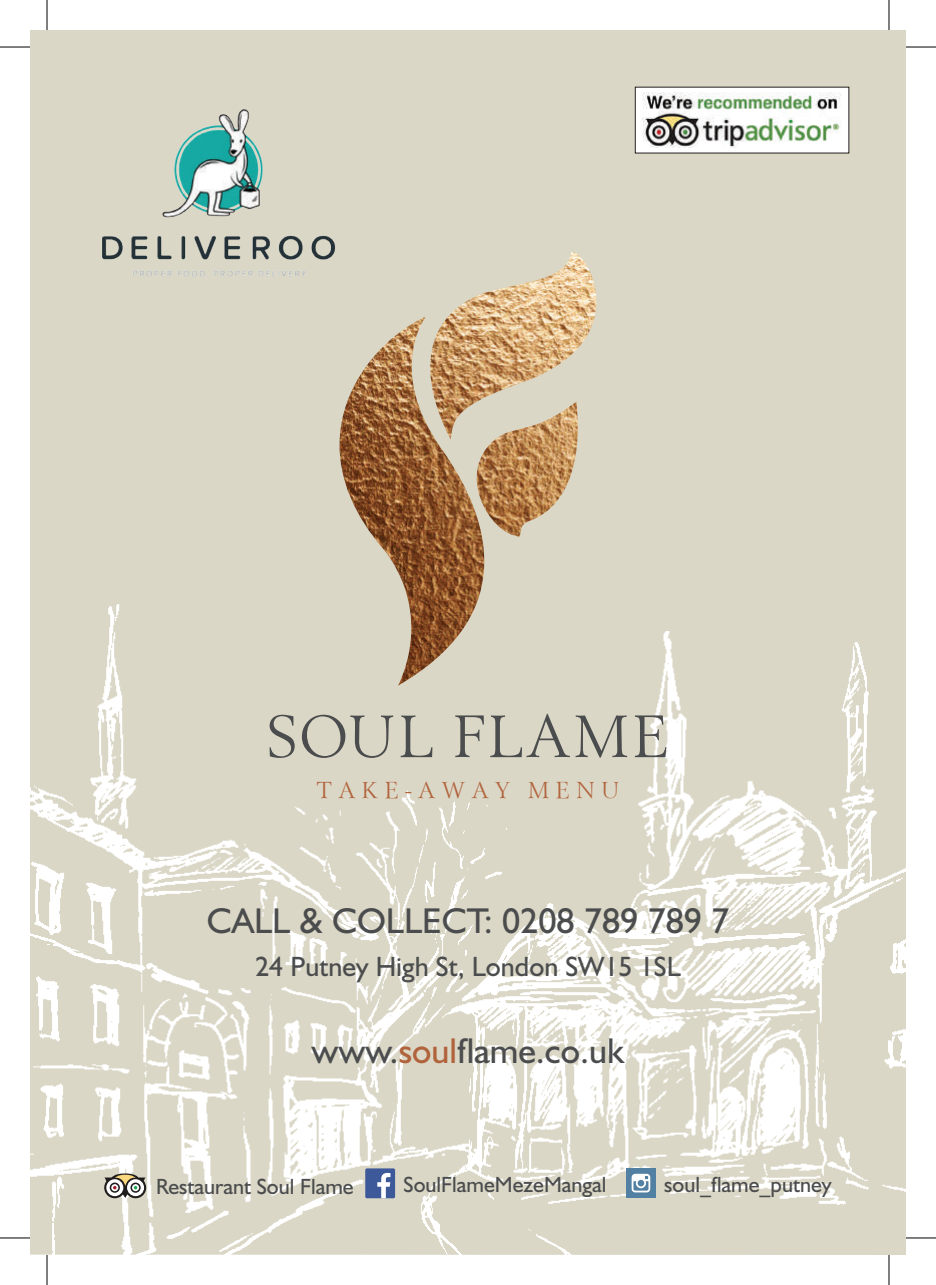
<style>
.page{position:relative;width:936px;height:1285px;background:#fff}
.page>*{position:absolute;margin:0;border:0;box-sizing:border-box;transform-origin:0 0}
.t1{font:36px "Humanist 521 BT";color:#4b4c4d}
.t2{font:28px "Humanist 521 BT";color:#4b4c4d}
.t3{font:24px "Berling T";letter-spacing:.28em;color:#b1633c}
.t4{font:22px "Humanist 521 BT";color:#4b4c4d}
.s1{color:#b1633c}
</style>
<div class="page">
<div style="left:30px;top:30px;width:876px;height:1225px;background:#dad7c6"></div>
<img style="left:30px;top:604px;width:876px;height:651px">
<img style="left:340px;top:252px;width:296px;height:433px">
<svg style="left:270px;top:714px;width:25px;height:44px"></svg>
<svg style="left:302px;top:714px;width:91px;height:44px"></svg>
<svg style="left:401px;top:715px;width:31px;height:42px"></svg>
<svg style="left:455px;top:715px;width:29px;height:42px"></svg>
<svg style="left:490px;top:713px;width:80px;height:44px"></svg>
<svg style="left:576px;top:715px;width:51px;height:42px"></svg>
<svg style="left:635px;top:715px;width:31px;height:42px"></svg>
<div style="left:626px;top:1168px;width:30px;height:30px;background:#5280a3"></div>
<svg style="left:632px;top:1173px;width:18px;height:19px"></svg>
<svg style="left:104px;top:1173px;width:42px;height:25px"></svg>
<div style="left:365px;top:1168px;width:30px;height:30px;background:#3d5999;border-radius:2px"></div>
<svg style="left:377px;top:1173px;width:13px;height:25px"></svg>
<div style="left:635px;top:87px;width:214px;height:66px;background:#fff"></div>
<img style="left:642px;top:93px;width:200px;height:54px">
<img style="left:102px;top:109px;width:248px;height:216px">
<hr style="left:0;top:47px;width:30px;height:1px;background:#000">
<hr style="left:906px;top:47px;width:30px;height:1px;background:#000">
<hr style="left:0;top:1237px;width:30px;height:1px;background:#000">
<hr style="left:906px;top:1237px;width:30px;height:1px;background:#000">
<hr style="left:47px;top:0;width:1px;height:30px;background:#000">
<hr style="left:47px;top:1255px;width:1px;height:30px;background:#000">
<hr style="left:889px;top:0;width:1px;height:30px;background:#000">
<hr style="left:889px;top:1255px;width:1px;height:30px;background:#000">
<p class="t3" style="left:317px;top:777px;width:304px">TAKE-AWAY MENU</p>
<h1 class="t1" style="left:207px;top:898px;width:524px">CALL &amp; COLLECT: 0208 789 789 7</h1>
<p class="t2" style="left:255px;top:949px;width:427px">24 Putney High St, London SW15 1SL</p>
<h1 class="t1" style="left:311px;top:1028px;width:315px">www.<span class="s1">soul</span>flame.co.uk</h1>
<p class="t4" style="left:156px;top:1173px;width:199px">Restaurant Soul Flame</p>
<p class="t4" style="left:403px;top:1170px;width:205px">SoulFlameMezeMangal</p>
<p class="t4" style="left:664px;top:1170px;width:169px">soul_flame_putney</p>
</div>
